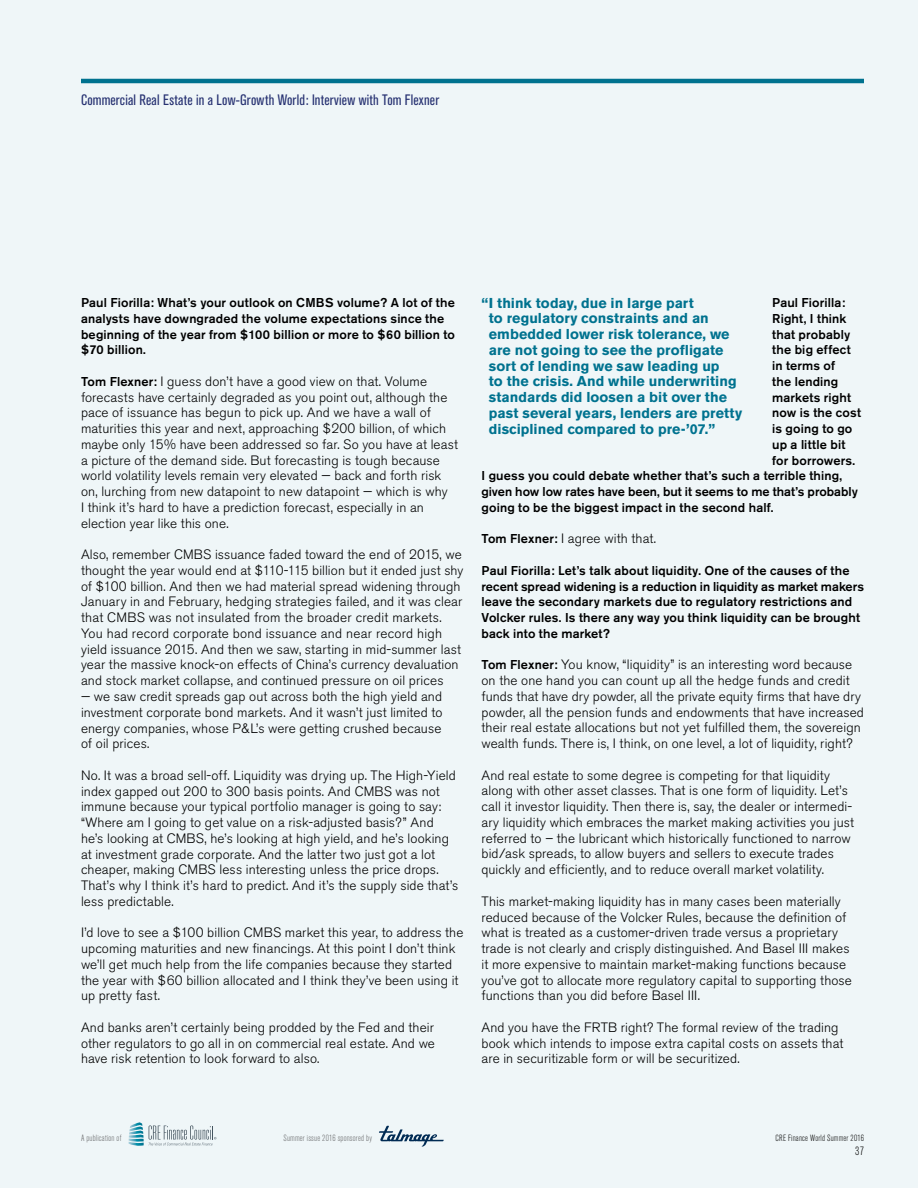
<style>
.page{position:relative;width:918px;height:1188px;background:#eff6f8}
.page>*{position:absolute;margin:0;border:0;box-sizing:border-box;transform-origin:0 0}
.t1{font:condensed 15px "Akzidenz Grotesk BE";letter-spacing:.015em;color:#263171}
.t2{font:700 14.25px/15.8px "Akzidenz Grotesk BE";letter-spacing:.005em;color:#00728f}
.t3{font:300 13.5px/15.8px "Akzidenz Grotesk BE";letter-spacing:.01em;color:#000}
.t4{font:500 12.75px/15.8px "Akzidenz Grotesk BE";letter-spacing:.01em;color:#000}
.t5{font:300 condensed 12px "Akzidenz Grotesk BE";color:#000}
.t6{font:300 condensed 9px "Akzidenz Grotesk BE";letter-spacing:.02em;color:#636466}
.t7{font:300 condensed 9px "Akzidenz Grotesk BE";letter-spacing:.025em;color:#000}
.s1{font-weight:500;font-size:12.75px}
</style>
<div class="page">
<hr style="left:81px;top:79px;width:783px;height:4px;background:#00728f">
<svg style="left:379px;top:1126px;width:65px;height:21px"></svg>
<svg style="left:129px;top:1122px;width:87px;height:24px"></svg>
<p class="t1" style="left:81px;top:91px;width:360px">Commercial Real Estate in a Low-Growth World: Interview with Tom Flexner</p>
<p class="t4" style="left:81px;top:295px;width:376px">Paul Fiorilla: What’s your outlook on CMBS volume? A lot of the analysts have downgraded the volume expectations since the beginning of the year from $100 billion or more to $60 billion to $70 billion.</p>
<p class="t3" style="left:81px;top:374px;width:379px"><span class="s1">Tom Flexner:</span> I guess don’t have a good view on that. Volume forecasts have certainly degraded as you point out, although the pace of issuance has begun to pick up. And we have a wall of maturities this year and next, approaching $200 billion, of which maybe only 15% have been addressed so far. So you have at least a picture of the demand side. But forecasting is tough because world volatility levels remain very elevated — back and forth risk on, lurching from new datapoint to new datapoint — which is why<br>I think it’s hard to have a prediction forecast, especially in an election year like this one.</p>
<p class="t3" style="left:81px;top:547px;width:384px">Also, remember CMBS issuance faded toward the end of 2015, we thought the year would end at $110-115 billion but it ended just shy of $100 billion. And then we had material spread widening through January in and February, hedging strategies failed, and it was clear that CMBS was not insulated from the broader credit markets.<br>You had record corporate bond issuance and near record high yield issuance 2015. And then we saw, starting in mid-summer last year the massive knock-on effects of China’s currency devaluation and stock market collapse, and continued pressure on oil prices</p>
<p class="t3" style="left:81px;top:689px;width:363px;text-align:justify">— we saw credit spreads gap out across both the high yield and investment corporate bond markets. And it wasn’t just limited to energy companies, whose P&amp;L’s were getting crushed because of oil prices.</p>
<p class="t3" style="left:81px;top:768px;width:379px">No. It was a broad sell-off. Liquidity was drying up. The High-Yield index gapped out 200 to 300 basis points. And CMBS was not immune because your typical portfolio manager is going to say: “Where am I going to get value on a risk-adjusted basis?” And he’s looking at CMBS, he’s looking at high yield, and he’s looking at investment grade corporate. And the latter two just got a lot cheaper, making CMBS less interesting unless the price drops.<br>That’s why I think it’s hard to predict. And it’s the supply side that’s less predictable.</p>
<p class="t3" style="left:81px;top:925px;width:384px">I’d love to see a $100 billion CMBS market this year, to address the upcoming maturities and new financings. At this point I don’t think we’ll get much help from the life companies because they started the year with $60 billion allocated and I think they’ve been using it up pretty fast.</p>
<p class="t3" style="left:81px;top:1020px;width:355px;text-align:justify">And banks aren’t certainly being prodded by the Fed and their other regulators to go all in on commercial real estate. And we have risk retention to look forward to also.</p>
<p class="t2" style="left:489px;top:295px;width:255px;text-indent:-7px">“I think today, due in large part<br>to regulatory constraints and an embedded lower risk tolerance, we are not going to see the profligate sort of lending we saw leading up<br>to the crisis. And while underwriting standards did loosen a bit over the past several years, lenders are pretty disciplined compared to pre-’07.”</p>
<p class="t4" style="left:772px;top:295px;width:75px">Paul Fiorilla:</p>
<p class="t4" style="left:772px;top:310px;width:76px">Right, I think</p>
<p class="t4" style="left:772px;top:326px;width:80px">that probably</p>
<p class="t4" style="left:772px;top:342px;width:80px">the big effect</p>
<p class="t4" style="left:772px;top:358px;width:65px">in terms of</p>
<p class="t4" style="left:772px;top:373px;width:68px">the lending</p>
<p class="t4" style="left:772px;top:389px;width:80px">markets right</p>
<p class="t4" style="left:772px;top:405px;width:90px">now is the cost</p>
<p class="t4" style="left:772px;top:421px;width:82px">is going to go</p>
<p class="t4" style="left:772px;top:436px;width:75px">up a little bit</p>
<p class="t4" style="left:772px;top:452px;width:85px">for borrowers.</p>
<p class="t4" style="left:482px;top:468px;width:362px">I guess you could debate whether that’s such a terrible thing,</p>
<p class="t4" style="left:482px;top:484px;width:378px">given how low rates have been, but it seems to me that’s probably</p>
<p class="t4" style="left:482px;top:499px;width:294px">going to be the biggest impact in the second half.</p>
<p class="t3" style="left:482px;top:531px;width:176px"><span class="s1">Tom Flexner:</span> I agree with that.</p>
<p class="t4" style="left:482px;top:562px;width:384px">Paul Fiorilla: Let’s talk about liquidity. One of the causes of the recent spread widening is a reduction in liquidity as market makers leave the secondary markets due to regulatory restrictions and Volcker rules. Is there any way you think liquidity can be brought back into the market?</p>
<p class="t3" style="left:482px;top:657px;width:384px"><span class="s1">Tom Flexner:</span> You know, “liquidity” is an interesting word because on the one hand you can count up all the hedge funds and credit funds that have dry powder, all the private equity firms that have dry powder, all the pension funds and endowments that have increased their real estate allocations but not yet fulfilled them, the sovereign wealth funds. There is, I think, on one level, a lot of liquidity, right?</p>
<p class="t3" style="left:482px;top:767px;width:374px">And real estate to some degree is competing for that liquidity along with other asset classes. That is one form of liquidity. Let’s call it investor liquidity. Then there is, say, the dealer or intermedi&shy;ary liquidity which embraces the market making activities you just referred to – the lubricant which historically functioned to narrow bid/ask spreads, to allow buyers and sellers to execute trades quickly and efficiently, and to reduce overall market volatility.</p>
<p class="t3" style="left:482px;top:894px;width:372px">This market-making liquidity has in many cases been materially reduced because of the Volcker Rules, because the definition of what is treated as a customer-driven trade versus a proprietary trade is not clearly and crisply distinguished. And Basel III makes it more expensive to maintain market-making functions because you’ve got to allocate more regulatory capital to supporting those functions than you did before Basel III.</p>
<p class="t3" style="left:482px;top:1020px;width:363px">And you have the FRTB right? The formal review of the trading book which intends to impose extra capital costs on assets that are in securitizable form or will be securitized.</p>
<p class="t6" style="left:81px;top:1133px;width:42px">A publication of</p>
<p class="t6" style="left:283px;top:1133px;width:90px">Summer issue 2016 sponsored by</p>
<p class="t7" style="left:776px;top:1133px;width:90px">CRE Finance World Summer 2016</p>
<p class="t5" style="left:855px;top:1145px;width:10px">37</p>
</div>
